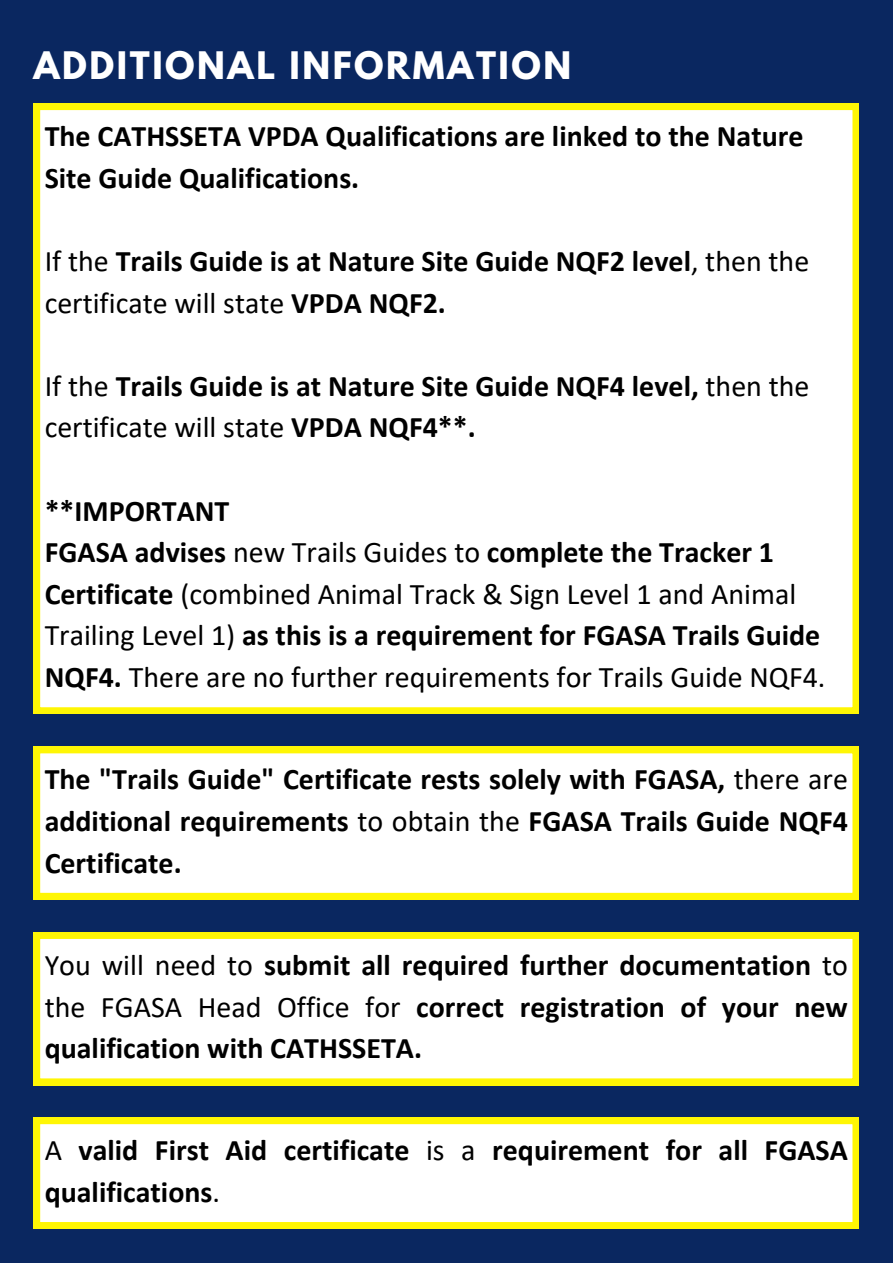
<style>
.page{position:relative;width:893px;height:1264px;background:#fff}
.page>*{position:absolute;margin:0;border:0;box-sizing:border-box;transform-origin:0 0}
.t1{font:700 33.6px "League Spartan";letter-spacing:.075em;color:#fff}
.t2{font:700 30px/41.5px "Calibri";color:#000}
.t3{font:30px/41.5px "Calibri";color:#000}
.s1{font-weight:400}
.s2{font-weight:700}
</style>
<div class="page">
<div style="left:0;top:0;width:892px;height:1262px;background:#0a2760"></div>
<div style="left:33px;top:103px;width:825px;height:611px;background:#fff"></div>
<svg style="left:33px;top:932px;width:825px;height:153px;background:#fffee5"></svg>
<svg style="left:33px;top:1117px;width:825px;height:111px;background:#fffdde"></svg>
<svg style="left:33px;top:746px;width:825px;height:153px;background:#fffee5"></svg>
<p class="t1" style="left:33px;top:48px;width:539px">ADDITIONAL INFORMATION</p>
<p class="t2" style="left:45px;top:118px;width:760px">The CATHSSETA VPDA Qualifications are linked to the Nature<br>Site Guide Qualifications.</p>
<p class="t2" style="left:45px;top:243px;width:766px"><span class="s1">If the</span> Trails Guide is at Nature Site Guide NQF2 level<span class="s1">, then the certificate will state</span> VPDA NQF2.</p>
<p class="t2" style="left:45px;top:367px;width:766px"><span class="s1">If the</span> Trails Guide is at Nature Site Guide NQF4 level, <span class="s1">then the certificate will state</span> VPDA NQF4**.</p>
<p class="t2" style="left:45px;top:492px;width:186px">**IMPORTANT</p>
<p class="t3" style="left:45px;top:534px;width:782px"><span class="s2">FGASA advises</span> new Trails Guides to <span class="s2">complete the Tracker 1<br>Certificate</span> (combined Animal Track &amp; Sign Level 1 and Animal Trailing Level 1) <span class="s2">as this is a requirement for FGASA Trails Guide NQF4.</span> There are no further requirements for Trails Guide NQF4.</p>
<p class="t2" style="left:45px;top:761px;width:804px;text-align:justify">The "Trails Guide" Certificate rests solely with FGASA, <span class="s1">there are </span>additional requirements <span class="s1">to obtain the</span> FGASA Trails Guide NQF4<br>Certificate.</p>
<p class="t2" style="left:45px;top:946px;width:804px;text-align:justify"><span class="s1">You will need to</span> submit all required further documentation <span class="s1">to the FGASA Head Office for</span> correct registration of your new qualification with CATHSSETA.</p>
<p class="t2" style="left:45px;top:1131px;width:804px"><span class="s1">A</span> valid First Aid certificate <span class="s1">is a</span> requirement for all FGASA qualifications<span class="s1">.</span></p>
</div>
